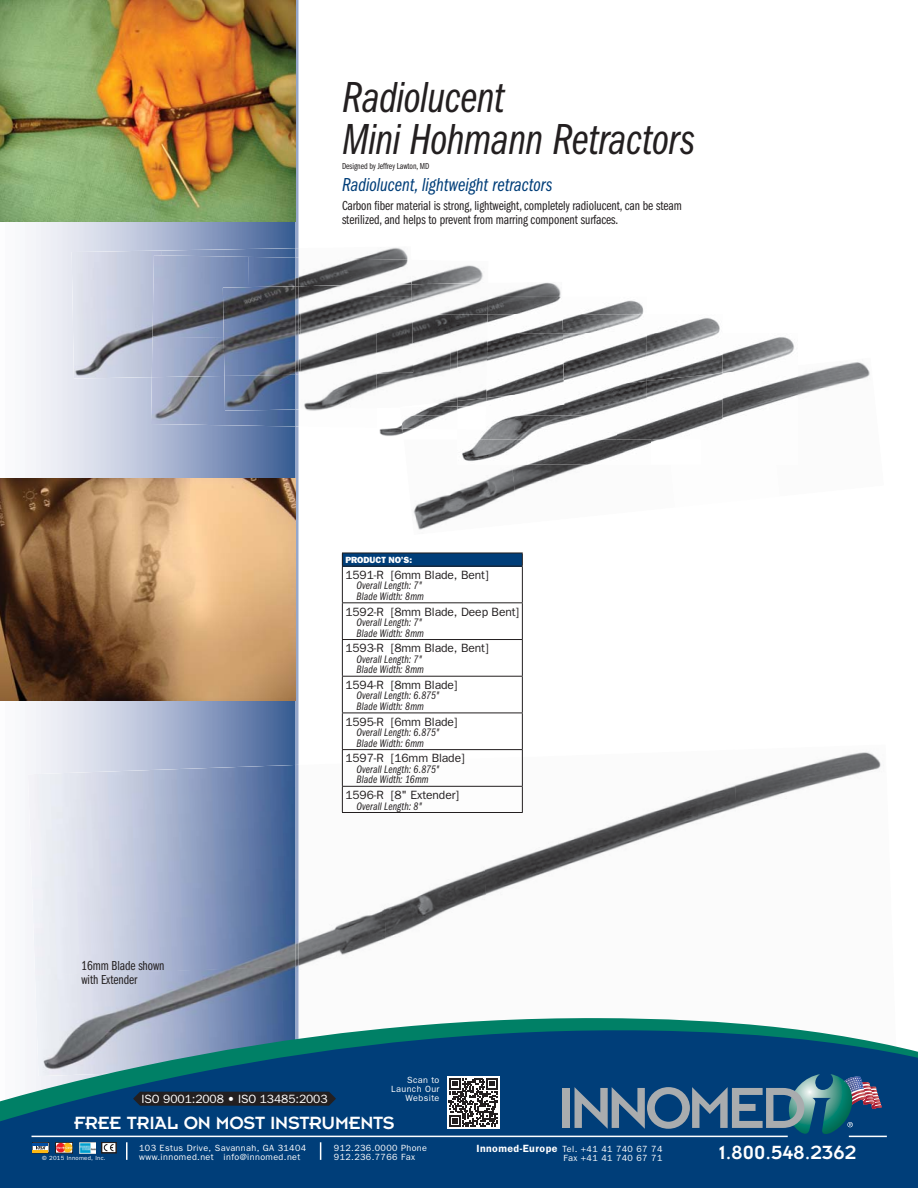
<style>
.page{position:relative;width:918px;height:1188px;background:#fff}
.page>*{position:absolute;margin:0;border:0;box-sizing:border-box;transform-origin:0 0}
.t1{font:45px/42px "ITC Franklin Gothic Std Bk Cp It";letter-spacing:-.01em;color:#231f20}
.t2{font:21px "Insignia";color:#fff}
.t3{font:19.5px "ITC Franklin Gothic Std Bk Cp It";color:#003e79}
.t4{font:19.5px "Insignia";letter-spacing:-.01em;color:#fff}
.t5{font:13.5px/14.2px "ITC Franklin Gothic Std Bk Cp";letter-spacing:-.005em;color:#231f20}
.t6{font:12px "Franklin Gothic";letter-spacing:-.005em;color:#231f20}
.t7{font:12px "Franklin Gothic";letter-spacing:-.005em;color:#fff}
.t8{font:11.25px/10.5px "ITC Franklin Gothic Std Bk Cp It";letter-spacing:.01em;color:#231f20}
.t9{font:9px/9px "Franklin Gothic";letter-spacing:.045em;color:#fff}
.t10{font:9px "ITC Franklin Gothic Std Bk Cp";letter-spacing:-.005em;color:#231f20}
.t11{font:800 9px "Franklin Gothic";letter-spacing:-.005em;color:#fff}
.t12{font:6px "Franklin Gothic";letter-spacing:.045em;color:#fff}
.s1{font-weight:600;font-size:10.5px}
</style>
<div class="page">
<svg style="left:0;top:222px;width:296px;height:796px"></svg>
<img style="left:278px;top:762px;width:103px;height:256px">
<img style="left:492px;top:785px;width:242px;height:107px">
<img style="left:734px;top:752px;width:147px;height:57px">
<img style="left:381px;top:866px;width:111px;height:75px">
<img style="left:28px;top:765px;width:268px;height:211px">
<img style="left:34px;top:966px;width:262px;height:52px">
<img style="left:296px;top:765px;width:2px;height:253px">
<img style="left:343px;top:763px;width:179px;height:49px">
<hr style="left:342px;top:750px;width:1px;height:36px;background:#231f20">
<hr style="left:522px;top:750px;width:1px;height:36px;background:#231f20">
<svg style="left:342px;top:787px;width:1px;height:25px"></svg>
<svg style="left:522px;top:787px;width:1px;height:25px"></svg>
<svg style="left:342px;top:553px;width:181px;height:210px"></svg>
<hr style="left:342px;top:566px;width:181px;height:1px;background:#231f20">
<hr style="left:342px;top:602px;width:181px;height:1px;background:#231f20">
<hr style="left:342px;top:639px;width:181px;height:1px;background:#231f20">
<hr style="left:342px;top:676px;width:181px;height:1px;background:#231f20">
<hr style="left:342px;top:713px;width:181px;height:1px;background:#231f20">
<hr style="left:342px;top:749px;width:181px;height:1px;background:#231f20">
<hr style="left:342px;top:786px;width:181px;height:1px;background:#231f20">
<hr style="left:342px;top:812px;width:181px;height:1px;background:#231f20">
<img style="left:413px;top:469px;width:99px;height:61px">
<img style="left:798px;top:362px;width:72px;height:34px">
<img style="left:512px;top:465px;width:74px;height:28px">
<img style="left:412px;top:265px;width:71px;height:17px">
<img style="left:298px;top:409px;width:1px;height:19px">
<img style="left:151px;top:377px;width:145px;height:50px">
<img style="left:305px;top:408px;width:157px;height:7px">
<img style="left:412px;top:297px;width:232px;height:17px">
<img style="left:379px;top:430px;width:23px;height:6px">
<img style="left:402px;top:430px;width:8px;height:4px">
<img style="left:379px;top:415px;width:65px;height:15px">
<img style="left:488px;top:314px;width:232px;height:19px">
<img style="left:722px;top:337px;width:72px;height:28px">
<img style="left:722px;top:365px;width:76px;height:54px">
<img style="left:462px;top:439px;width:201px;height:26px">
<img style="left:647px;top:333px;width:75px;height:40px">
<img style="left:617px;top:373px;width:105px;height:66px">
<img style="left:457px;top:414px;width:160px;height:25px">
<img style="left:564px;top:333px;width:83px;height:48px">
<img style="left:486px;top:381px;width:161px;height:34px">
<img style="left:298px;top:246px;width:110px;height:12px">
<img style="left:72px;top:250px;width:92px;height:129px">
<img style="left:161px;top:248px;width:135px;height:9px">
<svg style="left:296px;top:0;width:2px;height:765px"></svg>
<img style="left:296px;top:258px;width:116px;height:28px">
<img style="left:152px;top:255px;width:97px;height:82px">
<img style="left:248px;top:257px;width:48px;height:29px">
<img style="left:152px;top:337px;width:71px;height:40px">
<img style="left:298px;top:375px;width:1px;height:34px">
<img style="left:223px;top:286px;width:75px;height:125px">
<img style="left:412px;top:282px;width:149px;height:15px">
<img style="left:304px;top:375px;width:73px;height:34px">
<img style="left:377px;top:314px;width:72px;height:87px">
<img style="left:449px;top:314px;width:39px;height:94px">
<img style="left:428px;top:401px;width:29px;height:7px">
<img style="left:487px;top:333px;width:77px;height:57px">
<img style="left:486px;top:390px;width:78px;height:16px">
<img style="left:457px;top:333px;width:30px;height:68px">
<img style="left:457px;top:398px;width:29px;height:9px">
<img style="left:298px;top:284px;width:114px;height:44px">
<img style="left:298px;top:328px;width:2px;height:47px">
<img style="left:300px;top:297px;width:112px;height:78px">
<img style="left:377px;top:314px;width:36px;height:59px">
<img style="left:0;top:0;width:296px;height:222px">
<img style="left:0;top:479px;width:296px;height:222px">
<svg style="left:0;top:1018px;width:918px;height:170px;background:#205b87"></svg>
<div style="left:563px;top:1088px;width:7px;height:40px;background:#a9acae"></div>
<svg style="left:575px;top:1074px;width:307px;height:62px;background:#376588"></svg>
<svg style="left:32px;top:1142px;width:17px;height:11px"></svg>
<hr style="left:33px;top:1143px;width:15px;height:3px;background:#034ea2">
<svg style="left:55px;top:1142px;width:18px;height:11px"></svg>
<img style="left:79px;top:1142px;width:17px;height:11px">
<div style="left:101px;top:1142px;width:15px;height:11px;background:#231f20"></div>
<svg style="left:104px;top:1144px;width:10px;height:7px"></svg>
<div style="left:102px;top:1142px;width:14px;height:11px;border:1px solid #231f20"></div>
<div style="left:447px;top:1076px;width:52px;height:52px;background:#fff"></div>
<svg style="left:449px;top:1078px;width:49px;height:49px"></svg>
<svg style="left:133px;top:1092px;width:203px;height:14px;background:#212024"></svg>
<h1 class="t1" style="left:342px;top:80px;width:355px">Radiolucent<br>Mini Hohmann Retractors</h1>
<p class="t10" style="left:342px;top:163px;width:89px">Designed by Jeffrey Lawton, MD</p>
<h3 class="t3" style="left:342px;top:178px;width:212px">Radiolucent, lightweight retractors</h3>
<p class="t5" style="left:342px;top:199px;width:341px">Carbon fiber material is strong, lightweight, completely radiolucent, can be steam sterilized, and helps to prevent from marring component surfaces.</p>
<p class="t11" style="left:345px;top:557px;width:68px">PRODUCT NO’S:</p>
<p class="t6" style="left:345px;top:571px;width:145px">1591-R [6mm Blade, Bent]</p>
<p class="t8" style="left:357px;top:581px;width:69px">Overall Length: 7"<br>Blade Width: 8mm</p>
<p class="t6" style="left:345px;top:607px;width:175px">1592-R [8mm Blade, Deep Bent]</p>
<p class="t8" style="left:357px;top:618px;width:69px">Overall Length: 7"<br>Blade Width: 8mm</p>
<p class="t6" style="left:345px;top:644px;width:145px">1593-R [8mm Blade, Bent]</p>
<p class="t8" style="left:357px;top:655px;width:69px">Overall Length: 7"<br>Blade Width: 8mm</p>
<p class="t6" style="left:345px;top:681px;width:114px">1594-R [8mm Blade]</p>
<p class="t8" style="left:357px;top:692px;width:84px">Overall Length: 6.875"<br>Blade Width: 8mm</p>
<p class="t6" style="left:345px;top:717px;width:114px">1595-R [6mm Blade]</p>
<p class="t8" style="left:357px;top:728px;width:84px">Overall Length: 6.875"<br>Blade Width: 6mm</p>
<p class="t6" style="left:345px;top:754px;width:121px">1597-R [16mm Blade]</p>
<p class="t8" style="left:357px;top:765px;width:84px">Overall Length: 6.875"<br>Blade Width: 16mm</p>
<p class="t6" style="left:345px;top:791px;width:115px">1596-R [8" Extender]</p>
<p class="t8" style="left:357px;top:802px;width:67px">Overall Length: 8"</p>
<p class="t5" style="left:81px;top:960px;width:85px">16mm Blade shown with Extender</p>
<p class="t9" style="left:391px;top:1077px;width:50px;text-align:right">Scan to<br>Launch Our</p>
<p class="t7" style="left:142px;top:1095px;width:188px">ISO 9001:2008 • ISO 13485:2003</p>
<p class="t9" style="left:406px;top:1095px;width:35px">Website</p>
<h3 class="t4" style="left:74px;top:1116px;width:322px">FREE TRIAL ON MOST INSTRUMENTS</h3>
<p class="t9" style="left:139px;top:1144px;width:169px">103 Estus Drive, Savannah, GA 31404 www.innomed.net info@innomed.net</p>
<p class="t9" style="left:334px;top:1144px;width:95px">912.236.0000 Phone<br>912.236.7766 Fax</p>
<p class="t9" style="left:476px;top:1146px;width:188px"><span class="s1">Innomed-Europe</span> Tel. +41 41 740 67 74</p>
<p class="t12" style="left:42px;top:1156px;width:65px">© 2015 Innomed, Inc.</p>
<p class="t9" style="left:563px;top:1155px;width:100px">Fax +41 41 740 67 71</p>
<h2 class="t2" style="left:719px;top:1146px;width:139px">1.800.548.2362</h2>
</div>
